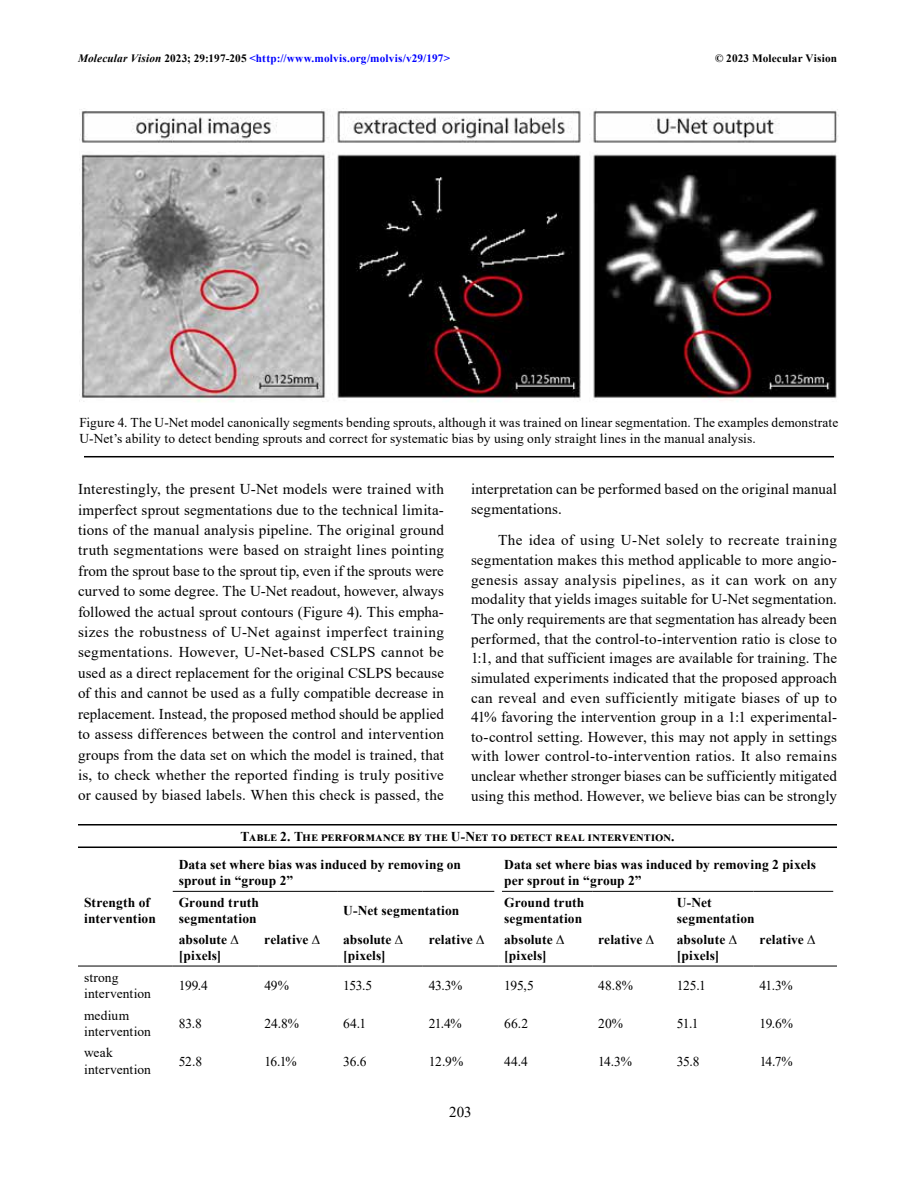
<style>
.page{position:relative;width:918px;height:1188px;background:#fff}
.page>*{position:absolute;margin:0;border:0;box-sizing:border-box;transform-origin:0 0}
.t1{font:15px/20.4px "Times New Roman";letter-spacing:.005em;color:#000;text-align:justify}
.t2{font:13.5px/16.5px "Times New Roman";letter-spacing:.005em;color:#000}
.t3{font:700 13.5px/16.2px "Times New Roman";letter-spacing:.005em;color:#000}
.t4{font:700 13.5px "Times New Roman";letter-spacing:.05em;color:#000}
.t5{font:700 11.25px "Times New Roman";letter-spacing:.015em;color:#00f}
.t6{font:700 11.25px "Times New Roman";letter-spacing:.015em;color:#000}
.s1{font-style:italic;color:#000}
.s2{color:#000}
</style>
<div class="page">
<hr style="left:78px;top:824px;width:759px;height:2px;background:#000">
<hr style="left:78px;top:847px;width:759px;height:1px;background:#000">
<hr style="left:173px;top:891px;width:85px;height:1px;background:#000">
<hr style="left:258px;top:891px;width:79px;height:1px;background:#000">
<hr style="left:337px;top:891px;width:86px;height:1px;background:#000">
<hr style="left:423px;top:891px;width:71px;height:1px;background:#000">
<hr style="left:502px;top:891px;width:90px;height:1px;background:#000">
<hr style="left:592px;top:891px;width:79px;height:1px;background:#000">
<hr style="left:671px;top:891px;width:83px;height:1px;background:#000">
<hr style="left:754px;top:891px;width:79px;height:1px;background:#000">
<hr style="left:78px;top:966px;width:95px;height:1px;background:#000">
<hr style="left:173px;top:966px;width:85px;height:1px;background:#000">
<hr style="left:258px;top:966px;width:79px;height:1px;background:#000">
<hr style="left:337px;top:966px;width:86px;height:1px;background:#000">
<hr style="left:423px;top:966px;width:75px;height:1px;background:#000">
<hr style="left:498px;top:966px;width:94px;height:1px;background:#000">
<hr style="left:592px;top:966px;width:79px;height:1px;background:#000">
<hr style="left:671px;top:966px;width:83px;height:1px;background:#000">
<hr style="left:754px;top:966px;width:83px;height:1px;background:#000">
<img style="left:79px;top:108px;width:759px;height:294px">
<hr style="left:84px;top:456px;width:750px;height:1px;background:#000">
<p class="t5" style="left:78px;top:50px;width:374px"><span class="s1">Molecular Vision</span> <span class="s2">2023; 29:197-205</span> &lt;http://www.molvis.org/molvis/v29/197&gt;</p>
<p class="t6" style="left:715px;top:50px;width:123px">© 2023 Molecular Vision</p>
<p class="t2" style="left:79px;top:414px;width:760px">Figure 4. The U-Net model canonically segments bending sprouts, although it was trained on linear segmentation. The examples demonstrate<br>U-Net’s ability to detect bending sprouts and correct for systematic bias by using only straight lines in the manual analysis.</p>
<p class="t1" style="left:78px;top:478px;width:368px">Interestingly, the present U-Net models were trained with imperfect sprout segmentations due to the technical limita&shy;tions of the manual analysis pipeline. The original ground truth segmentations were based on straight lines pointing from the sprout base to the sprout tip, even if the sprouts were curved to some degree. The U-Net readout, however, always followed the actual sprout contours (Figure 4). This empha&shy;sizes the robustness of U-Net against imperfect training segmentations. However, U-Net-based CSLPS cannot be used as a direct replacement for the original CSLPS because of this and cannot be used as a fully compatible decrease in replacement. Instead, the proposed method should be applied to assess differences between the control and intervention groups from the data set on which the model is trained, that is, to check whether the reported finding is truly positive or caused by biased labels. When this check is passed, the</p>
<p class="t1" style="left:471px;top:479px;width:368px;line-height:19.6px">interpretation can be performed based on the original manual segmentations.</p>
<p class="t1" style="left:471px;top:530px;width:368px;line-height:19.6px;text-indent:27px">The idea of using U-Net solely to recreate training segmentation makes this method applicable to more angio&shy;genesis assay analysis pipelines, as it can work on any modality that yields images suitable for U-Net segmentation.<br>The only requirements are that segmentation has already been performed, that the control-to-intervention ratio is close to 1:1, and that sufficient images are available for training. The simulated experiments indicated that the proposed approach can reveal and even sufficiently mitigate biases of up to 41% favoring the intervention group in a 1:1 experimental&shy;to-control setting. However, this may not apply in settings with lower control-to-intervention ratios. It also remains unclear whether stronger biases can be sufficiently mitigated using this method. However, we believe bias can be strongly</p>
<p class="t4" style="left:241px;top:826px;width:435px">Table 2. The performance by the U-Net to detect real intervention.</p>
<p class="t3" style="left:84px;top:893px;width:73px">Strength of intervention</p>
<p class="t3" style="left:179px;top:856px;width:284px">Data set where bias was induced by removing on sprout in “group 2”</p>
<p class="t3" style="left:504px;top:856px;width:313px">Data set where bias was induced by removing 2 pixels per sprout in “group 2”</p>
<p class="t3" style="left:179px;top:893px;width:82px">Ground truth segmentation</p>
<p class="t3" style="left:343px;top:902px;width:118px">U-Net segmentation</p>
<p class="t3" style="left:504px;top:893px;width:82px">Ground truth segmentation</p>
<p class="t3" style="left:677px;top:893px;width:79px">U-Net segmentation</p>
<p class="t3" style="left:179px;top:931px;width:62px">absolute ∆ [pixels]</p>
<p class="t3" style="left:264px;top:931px;width:57px">relative ∆</p>
<p class="t3" style="left:343px;top:931px;width:62px">absolute ∆ [pixels]</p>
<p class="t3" style="left:429px;top:931px;width:57px">relative ∆</p>
<p class="t3" style="left:504px;top:931px;width:62px">absolute ∆ [pixels]</p>
<p class="t3" style="left:598px;top:931px;width:57px">relative ∆</p>
<p class="t3" style="left:677px;top:931px;width:62px">absolute ∆ [pixels]</p>
<p class="t3" style="left:760px;top:931px;width:57px">relative ∆</p>
<p class="t2" style="left:84px;top:969px;width:68px">strong intervention</p>
<p class="t2" style="left:179px;top:977px;width:31px">199.4</p>
<p class="t2" style="left:264px;top:977px;width:26px">49%</p>
<p class="t2" style="left:343px;top:977px;width:31px">153.5</p>
<p class="t2" style="left:429px;top:977px;width:35px">43.3%</p>
<p class="t2" style="left:504px;top:977px;width:31px">195,5</p>
<p class="t2" style="left:598px;top:977px;width:36px">48.8%</p>
<p class="t2" style="left:677px;top:977px;width:30px">125.1</p>
<p class="t2" style="left:760px;top:977px;width:35px">41.3%</p>
<p class="t2" style="left:84px;top:1006px;width:68px">medium intervention</p>
<p class="t2" style="left:179px;top:1015px;width:25px">83.8</p>
<p class="t2" style="left:264px;top:1015px;width:36px">24.8%</p>
<p class="t2" style="left:343px;top:1015px;width:25px">64.1</p>
<p class="t2" style="left:429px;top:1015px;width:35px">21.4%</p>
<p class="t2" style="left:504px;top:1015px;width:25px">66.2</p>
<p class="t2" style="left:598px;top:1015px;width:26px">20%</p>
<p class="t2" style="left:677px;top:1015px;width:23px">51.1</p>
<p class="t2" style="left:760px;top:1015px;width:35px">19.6%</p>
<p class="t2" style="left:84px;top:1044px;width:68px">weak intervention</p>
<p class="t2" style="left:179px;top:1053px;width:25px">52.8</p>
<p class="t2" style="left:264px;top:1053px;width:34px">16.1%</p>
<p class="t2" style="left:343px;top:1053px;width:25px">36.6</p>
<p class="t2" style="left:429px;top:1053px;width:36px">12.9%</p>
<p class="t2" style="left:504px;top:1053px;width:25px">44.4</p>
<p class="t2" style="left:598px;top:1053px;width:35px">14.3%</p>
<p class="t2" style="left:677px;top:1053px;width:24px">35.8</p>
<p class="t2" style="left:760px;top:1053px;width:35px">14.7%</p>
<p class="t1" style="left:449px;top:1102px;width:24px">203</p>
</div>
